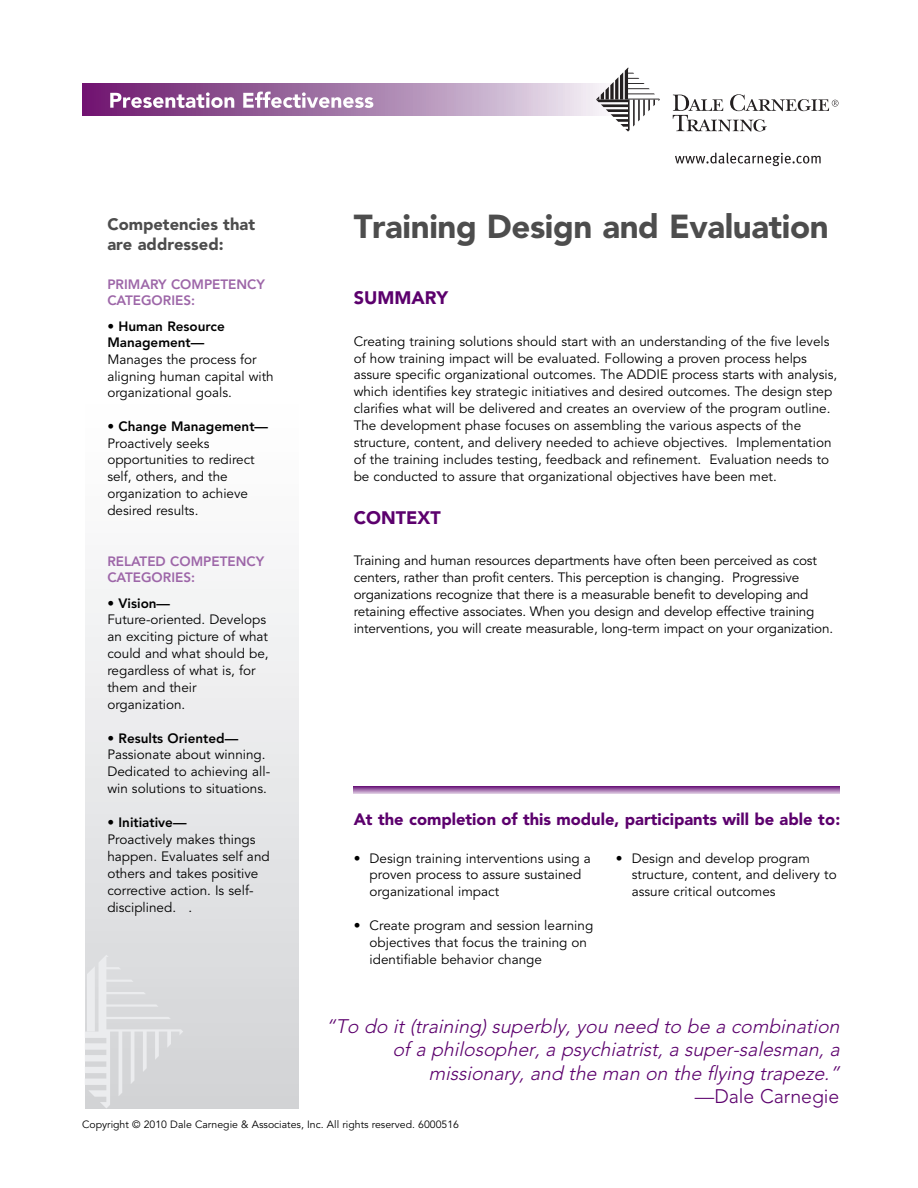
<style>
.page{position:relative;width:918px;height:1188px;background:#fff}
.page>*{position:absolute;margin:0;border:0;box-sizing:border-box;transform-origin:0 0}
.t1{font:900 33px "Avenir LT";letter-spacing:-.01em;color:#4d4d4d}
.t2{font:italic 300 19.5px/23.4px "Avenir LT";color:#5c006d;text-align:right}
.t3{font:300 19.5px "Avenir LT";color:#5c006d}
.t4{font:900 18px "Avenir LT";color:#5c006d}
.t5{font:900 16.5px "Avenir LT";color:#5c006d}
.t6{font:900 16.5px/19.8px "Avenir LT";color:#4d4d4d}
.t7{font:13.5px/17px "Avenir LT";color:#000}
.t8{font:800 13.5px/16.2px "Avenir LT";color:#000}
.t9{font:800 13.5px/16.2px "Avenir LT";color:#9d66a8}
.t10{font:10.5px "Avenir LT";color:#000}
</style>
<div class="page">
<div style="left:86px;top:86px;width:212px;height:1022px;background:linear-gradient(to bottom,#fff,#d6d7da)"></div>
<svg style="left:82px;top:83px;width:514px;height:33px;background:#af87b2"></svg>
<svg style="left:110px;top:92px;width:124px;height:16px"></svg>
<svg style="left:243px;top:92px;width:130px;height:16px"></svg>
<svg style="left:596px;top:68px;width:64px;height:64px"></svg>
<svg style="left:673px;top:94px;width:165px;height:37px"></svg>
<svg style="left:675px;top:153px;width:146px;height:13px"></svg>
<svg style="left:85px;top:955px;width:98px;height:154px;background:#dbdcde"></svg>
<svg style="left:354px;top:787px;width:485px;height:7px;background:#ac7db4"></svg>
<p class="t6" style="left:107px;top:215px;width:149px">Competencies that are addressed:</p>
<p class="t9" style="left:107px;top:276px;width:159px">PRIMARY COMPETENCY<br>CATEGORIES:</p>
<p class="t8" style="left:107px;top:319px;width:119px">• Human Resource<br>Management—</p>
<p class="t7" style="left:107px;top:351px;width:168px">Manages the process for aligning human capital with organizational goals.</p>
<p class="t8" style="left:107px;top:418px;width:162px">• Change Management—</p>
<p class="t7" style="left:107px;top:435px;width:149px">Proactively seeks opportunities to redirect self, others, and the organization to achieve desired results.</p>
<p class="t9" style="left:107px;top:553px;width:158px">RELATED COMPETENCY<br>CATEGORIES:</p>
<p class="t8" style="left:107px;top:595px;width:64px">• Vision—</p>
<p class="t7" style="left:107px;top:611px;width:163px">Future-oriented. Develops an exciting picture of what could and what should be, regardless of what is, for them and their organization.</p>
<p class="t8" style="left:107px;top:730px;width:132px">• Results Oriented—</p>
<p class="t7" style="left:107px;top:747px;width:164px">Passionate about winning.<br>Dedicated to achieving all&shy;win solutions to situations.</p>
<p class="t8" style="left:107px;top:814px;width:81px">• Initiative—</p>
<p class="t7" style="left:107px;top:831px;width:164px">Proactively makes things happen. Evaluates self and others and takes positive corrective action. Is self&shy;disciplined. .</p>
<h1 class="t1" style="left:354px;top:206px;width:476px">Training Design and Evaluation</h1>
<h3 class="t4" style="left:354px;top:287px;width:96px">SUMMARY</h3>
<p class="t7" style="left:354px;top:333px;width:485px">Creating training solutions should start with an understanding of the five levels of how training impact will be evaluated. Following a proven process helps assure specific organizational outcomes. The ADDIE process starts with analysis, which identifies key strategic initiatives and desired outcomes. The design step clarifies what will be delivered and creates an overview of the program outline.<br>The development phase focuses on assembling the various aspects of the structure, content, and delivery needed to achieve objectives. Implementation of the training includes testing, feedback and refinement. Evaluation needs to be conducted to assure that organizational objectives have been met.</p>
<h3 class="t4" style="left:354px;top:507px;width:88px">CONTEXT</h3>
<p class="t7" style="left:354px;top:553px;width:481px">Training and human resources departments have often been perceived as cost centers, rather than profit centers. This perception is changing. Progressive organizations recognize that there is a measurable benefit to developing and retaining effective associates. When you design and develop effective training interventions, you will create measurable, long-term impact on your organization.</p>
<p class="t5" style="left:354px;top:810px;width:488px">At the completion of this module, participants will be able to:</p>
<p class="t7" style="left:370px;top:850px;width:223px;text-indent:-16px">• Design training interventions using a proven process to assure sustained organizational impact</p>
<p class="t7" style="left:370px;top:917px;width:225px;text-indent:-16px">• Create program and session learning objectives that focus the training on identifiable behavior change</p>
<p class="t7" style="left:632px;top:850px;width:206px;text-indent:-16px">• Design and develop program structure, content, and delivery to assure critical outcomes</p>
<h2 class="t2" style="left:325px;top:1015px;width:520px">“To do it (training) superbly, you need to be a combination of a philosopher, a psychiatrist, a super-salesman, a missionary, and the man on the flying trapeze.”</h2>
<h2 class="t3" style="left:695px;top:1085px;width:146px">—Dale Carnegie</h2>
<p class="t10" style="left:82px;top:1119px;width:378px">Copyright © 2010 Dale Carnegie &amp; Associates, Inc. All rights reserved. 6000516</p>
</div>
